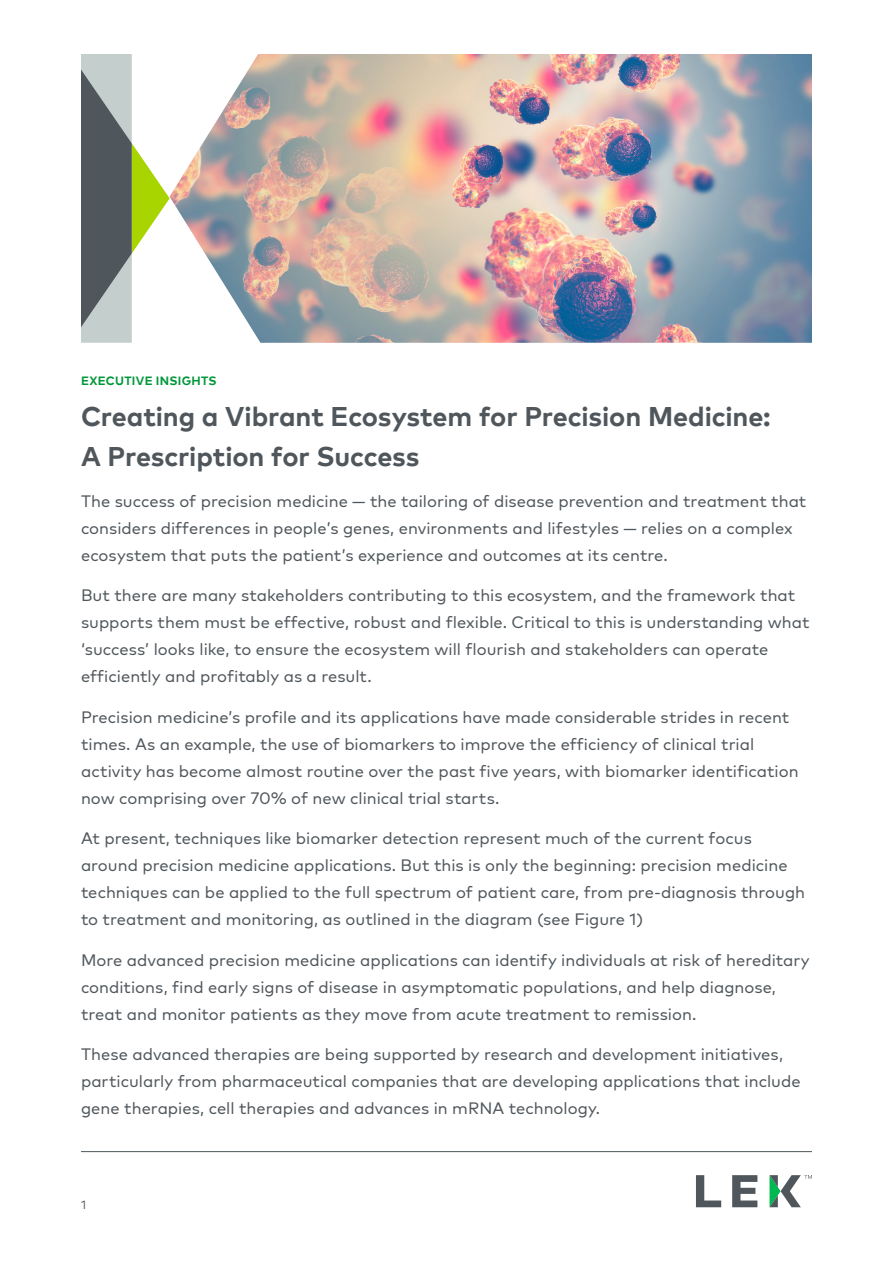
<style>
.page{position:relative;width:893px;height:1263px;background:#fff}
.page>*{position:absolute;margin:0;border:0;box-sizing:border-box;transform-origin:0 0}
.Headline_18_27{font:700 27px/40.5px "Mark Pro";letter-spacing:-.005em;color:#50575c}
.Body_Copy_11_18{font:16.5px/27px "Mark Pro";color:#50575c}
.Eyebrow_CAPS_8_11{font:700 12px "Mark Pro";letter-spacing:.02em;color:#00973a}
.t1{font:12px "Mark Pro";color:#50575c}
</style>
<div class="page">
<hr style="left:81px;top:1151px;width:731px;height:1px;background:#50575c">
<img style="left:170px;top:54px;width:642px;height:289px">
<svg style="left:81px;top:54px;width:89px;height:289px"></svg>
<svg style="left:696px;top:1175px;width:116px;height:32px"></svg>
<p class="Eyebrow_CAPS_8_11" style="left:81px;top:372px;width:137px">EXECUTIVE INSIGHTS</p>
<p class="Headline_18_27" style="left:81px;top:393px;width:691px">Creating a Vibrant Ecosystem for Precision Medicine:<br>A Prescription for Success</p>
<p class="Body_Copy_11_18" style="left:81px;top:486px;width:727px">The success of precision medicine — the tailoring of disease prevention and treatment that considers differences in people’s genes, environments and lifestyles — relies on a complex ecosystem that puts the patient’s experience and outcomes at its centre.</p>
<p class="Body_Copy_11_18" style="left:81px;top:580px;width:730px">But there are many stakeholders contributing to this ecosystem, and the framework that supports them must be effective, robust and flexible. Critical to this is understanding what ‘success’ looks like, to ensure the ecosystem will flourish and stakeholders can operate efficiently and profitably as a result.</p>
<p class="Body_Copy_11_18" style="left:81px;top:702px;width:719px">Precision medicine’s profile and its applications have made considerable strides in recent times. As an example, the use of biomarkers to improve the efficiency of clinical trial activity has become almost routine over the past five years, with biomarker identification now comprising over 70% of new clinical trial starts.</p>
<p class="Body_Copy_11_18" style="left:81px;top:823px;width:726px">At present, techniques like biomarker detection represent much of the current focus around precision medicine applications. But this is only the beginning: precision medicine techniques can be applied to the full spectrum of patient care, from pre-diagnosis through to treatment and monitoring, as outlined in the diagram (see Figure 1)</p>
<p class="Body_Copy_11_18" style="left:81px;top:945px;width:730px">More advanced precision medicine applications can identify individuals at risk of hereditary conditions, find early signs of disease in asymptomatic populations, and help diagnose, treat and monitor patients as they move from acute treatment to remission.</p>
<p class="Body_Copy_11_18" style="left:81px;top:1039px;width:721px">These advanced therapies are being supported by research and development initiatives, particularly from pharmaceutical companies that are developing applications that include gene therapies, cell therapies and advances in mRNA technology.</p>
<p class="t1" style="left:81px;top:1196px;width:7px">1</p>
</div>
